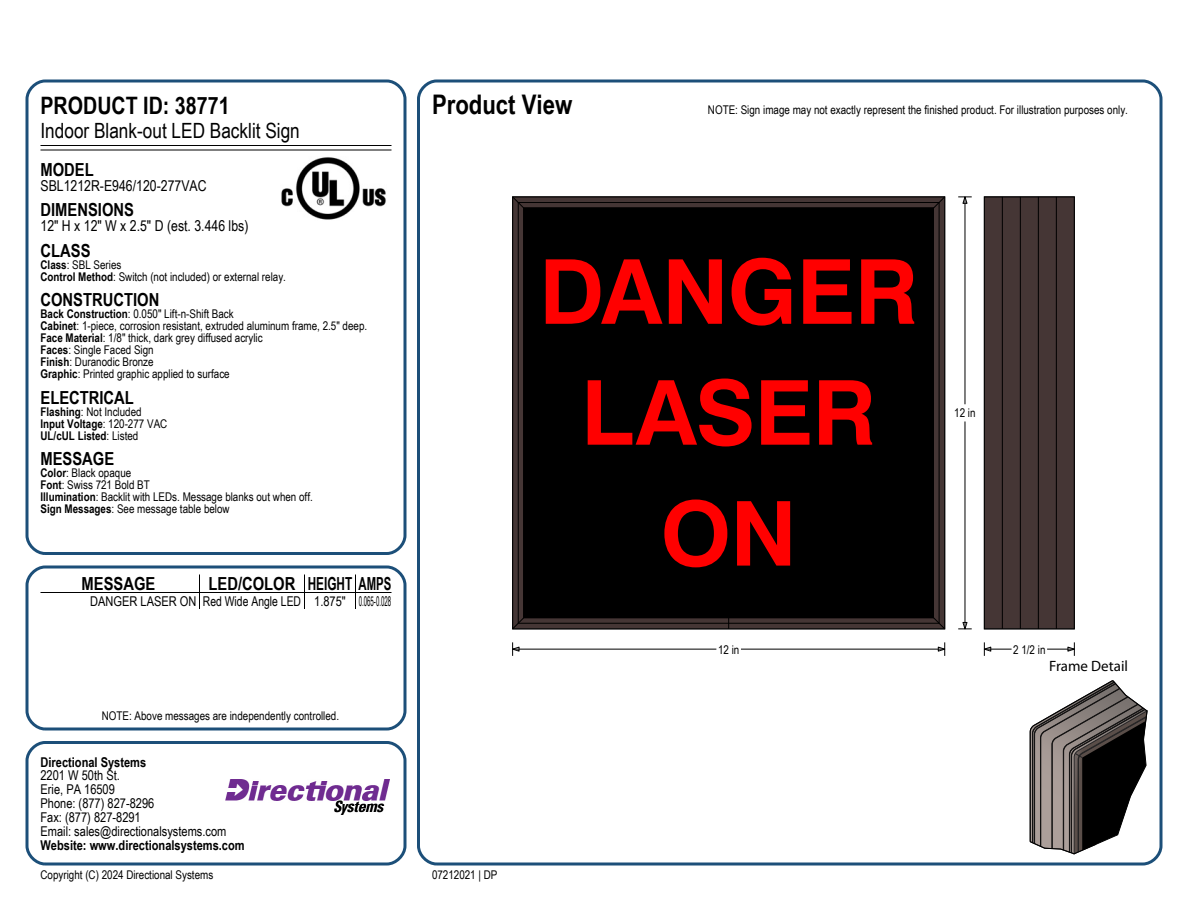
<style>
.page{position:relative;width:1188px;height:918px;background:#fff}
.page>*{position:absolute;margin:0;border:0;box-sizing:border-box;transform-origin:0 0}
.t1{font:700 89.55px/120.9px "Swiss 721 BT";letter-spacing:-.01em;color:#f00;text-align:center}
.t2{font:700 27px "Arial Narrow";color:#000}
.t3{font:700 24px "Arial Narrow";color:#000}
.t4{font:21px "Arial Narrow";color:#000}
.t5{font:700 18px "Arial Narrow";color:#000}
.t6{font:15px "Arial Narrow";color:#000}
.t7{font:15px "Myriad Pro";color:#000}
.t8{font:13.5px/13.8px "Arial Narrow";color:#000}
.t9{font:700 13.5px "Arial Narrow";color:#000}
.t10{font:12px/12px "Arial Narrow";color:#000}
.t11{font:700 12px/12px "Arial Narrow";color:#000}
.s1{font-weight:700}
.s2{font-weight:400}
</style>
<div class="page">
<div style="left:26px;top:80px;width:380px;height:475px;border:3px solid #1c4f79;border-radius:18px"></div>
<div style="left:26px;top:566px;width:380px;height:164px;border:3px solid #1c4f79;border-radius:18px"></div>
<div style="left:26px;top:741px;width:380px;height:125px;border:3px solid #1c4f79;border-radius:18px"></div>
<div style="left:417px;top:80px;width:745px;height:786px;border:3px solid #1c4f79;border-radius:18px"></div>
<svg style="left:514px;top:199px;width:429px;height:428px;background:#392c2c"></svg>
<svg style="left:512px;top:617px;width:13px;height:13px"></svg>
<svg style="left:933px;top:617px;width:13px;height:13px"></svg>
<svg style="left:512px;top:196px;width:13px;height:13px"></svg>
<svg style="left:933px;top:196px;width:13px;height:13px"></svg>
<div style="left:524px;top:208px;width:410px;height:410px;background:#000"></div>
<div style="left:984px;top:197px;width:91px;height:432px;background:#453635"></div>
<div style="left:984px;top:197px;width:91px;height:432px;border:1px solid #000"></div>
<hr style="left:1002px;top:197px;width:1px;height:432px;background:#000">
<hr style="left:1020px;top:197px;width:1px;height:432px;background:#000">
<hr style="left:1038px;top:197px;width:1px;height:432px;background:#000">
<hr style="left:1056px;top:197px;width:1px;height:432px;background:#000">
<svg style="left:1030px;top:680px;width:117px;height:174px"></svg>
<hr style="left:741px;top:649px;width:204px;height:1px;background:#000">
<hr style="left:513px;top:649px;width:203px;height:1px;background:#000">
<svg style="left:512px;top:642px;width:8px;height:14px"></svg>
<svg style="left:938px;top:642px;width:8px;height:14px"></svg>
<hr style="left:965px;top:197px;width:1px;height:207px;background:#000">
<hr style="left:965px;top:421px;width:1px;height:208px;background:#000">
<svg style="left:958px;top:622px;width:14px;height:8px"></svg>
<svg style="left:958px;top:196px;width:14px;height:8px"></svg>
<svg style="left:983px;top:642px;width:29px;height:14px"></svg>
<svg style="left:1047px;top:642px;width:28px;height:14px"></svg>
<hr style="left:40px;top:145px;width:352px;height:1px;background:#000">
<hr style="left:40px;top:150px;width:352px;height:1px;background:#000">
<img style="left:281px;top:157px;width:105px;height:63px">
<hr style="left:40px;top:592px;width:352px;height:1px;background:#000">
<hr style="left:199px;top:574px;width:1px;height:35px;background:#000">
<hr style="left:304px;top:574px;width:1px;height:35px;background:#000">
<hr style="left:355px;top:574px;width:1px;height:35px;background:#000">
<img style="left:225px;top:779px;width:165px;height:35px">
<h3 class="t3" style="left:40px;top:87px;width:191px">PRODUCT ID: 38771</h3>
<h3 class="t4" style="left:40px;top:115px;width:261px">Indoor Blank-out LED Backlit Sign</h3>
<h3 class="t5" style="left:40px;top:156px;width:55px">MODEL</h3>
<p class="t6" style="left:40px;top:174px;width:168px">SBL1212R-E946/120-277VAC</p>
<h3 class="t5" style="left:40px;top:196px;width:95px">DIMENSIONS</h3>
<p class="t6" style="left:40px;top:215px;width:209px">12" H x 12" W x 2.5" D (est. 3.446 lbs)</p>
<h3 class="t5" style="left:40px;top:237px;width:52px">CLASS</h3>
<p class="t10" style="left:40px;top:258px;width:247px"><span class="s1">Class</span>: SBL Series<br><span class="s1">Control Method</span>: Switch (not included) or external relay.</p>
<h3 class="t5" style="left:40px;top:286px;width:120px">CONSTRUCTION</h3>
<p class="t10" style="left:40px;top:307px;width:328px"><span class="s1">Back Construction</span>: 0.050" Lift-n-Shift Back<br><span class="s1">Cabinet</span>: 1-piece, corrosion resistant, extruded aluminum frame, 2.5" deep.<br><span class="s1">Face Material</span>: 1/8" thick, dark grey diffused acrylic<br><span class="s1">Faces</span>: Single Faced Sign<br><span class="s1">Finish</span>: Duranodic Bronze<br><span class="s1">Graphic</span>: Printed graphic applied to surface</p>
<h3 class="t5" style="left:40px;top:384px;width:95px">ELECTRICAL</h3>
<p class="t11" style="left:40px;top:405px;width:128px">Flashing<span class="s2">: Not Included<br></span>Input Voltage<span class="s2">: 120-277 VAC<br></span>UL/cUL Listed<span class="s2">: Listed</span></p>
<h3 class="t5" style="left:40px;top:445px;width:75px">MESSAGE</h3>
<p class="t10" style="left:40px;top:466px;width:274px"><span class="s1">Color</span>: Black opaque<br><span class="s1">Font</span>: Swiss 721 Bold BT<br><span class="s1">Illumination</span>: Backlit with LEDs. Message blanks out when off.<br><span class="s1">Sign Messages</span>: See message table below</p>
<h3 class="t5" style="left:82px;top:570px;width:75px">MESSAGE</h3>
<h3 class="t5" style="left:209px;top:570px;width:184px">LED/COLOR HEIGHT AMPS</h3>
<p class="t8" style="left:90px;top:594px;width:303px">DANGER LASER ON Red Wide Angle LED 1.875" 0.065-0.028</p>
<p class="t10" style="left:102px;top:709px;width:239px">NOTE: Above messages are independently controlled.</p>
<p class="t9" style="left:40px;top:752px;width:107px">Directional Systems</p>
<p class="t8" style="left:40px;top:768px;width:187px">2201 W 50th St.<br>Erie, PA 16509<br>Phone: (877) 827-8296<br>Fax: (877) 827-8291<br>Email: sales@directionalsystems.com</p>
<p class="t9" style="left:40px;top:835px;width:206px">Website: www.directionalsystems.com</p>
<p class="t10" style="left:40px;top:868px;width:174px">Copyright (C) 2024 Directional Systems</p>
<h2 class="t2" style="left:432px;top:84px;width:142px">Product View</h2>
<p class="t10" style="left:708px;top:103px;width:422px">NOTE: Sign image may not exactly represent the finished product. For illustration purposes only.</p>
<h1 class="t1" style="left:539px;top:231px;width:381px">DANGER<br>LASER<br>ON</h1>
<p class="t10" style="left:718px;top:643px;width:23px">12 in</p>
<p class="t10" style="left:954px;top:407px;width:23px">12 in</p>
<p class="t10" style="left:1013px;top:643px;width:34px">2 1/2 in</p>
<p class="t7" style="left:1049px;top:656px;width:80px">Frame Detail</p>
<p class="t10" style="left:432px;top:868px;width:67px">07212021 | DP</p>
</div>
